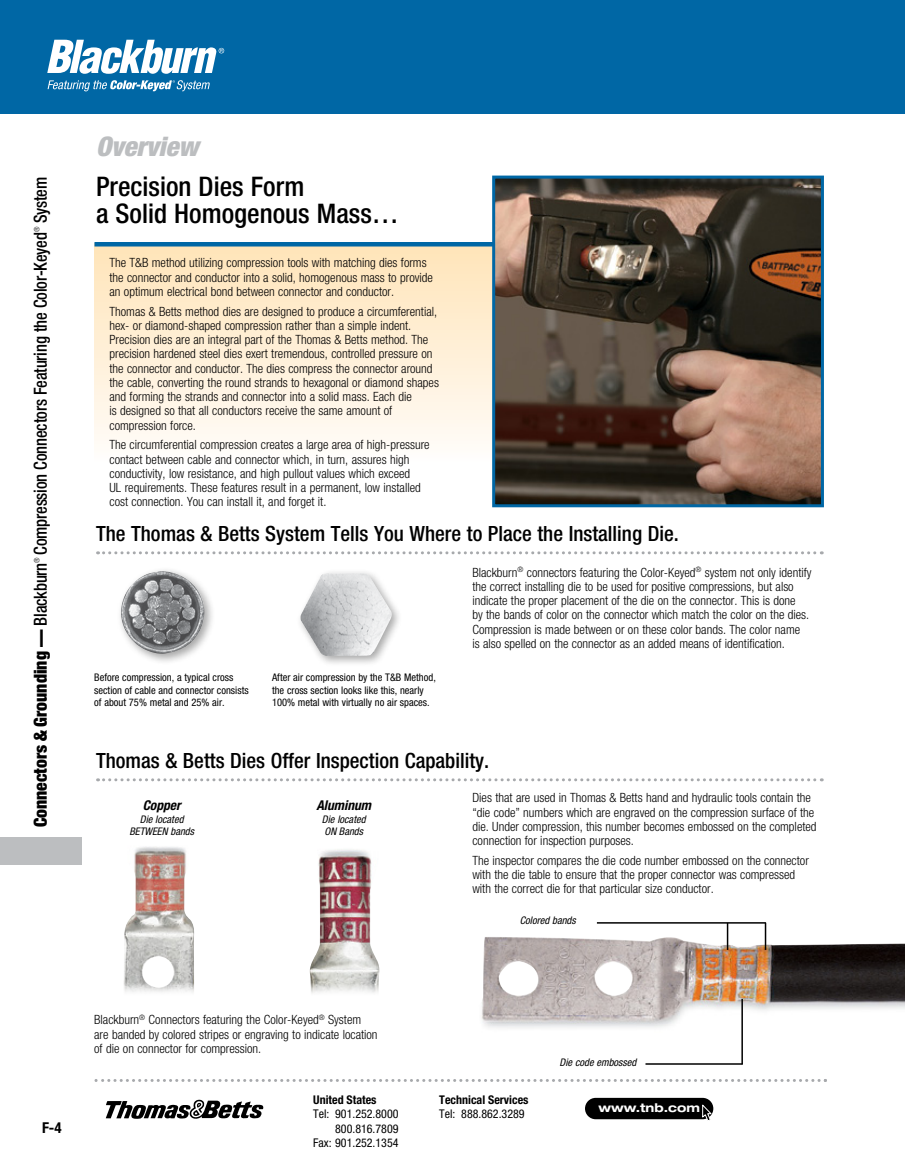
<style>
.page{position:relative;width:905px;height:1175px;background:#fff}
.page>*{position:absolute;margin:0;border:0;box-sizing:border-box;transform-origin:0 0}
.t1{font:500 condensed 27px/27px "Helvetica Neue LT Std";color:#000}
.t2{font:italic 900 condensed 27px "Helvetica Neue LT Std";color:#bcbec0}
.t3{font:500 condensed 21px "Helvetica Neue LT Std";color:#000}
.t4{font:500 condensed 18px "Helvetica Neue LT Std";letter-spacing:-.01em;color:#000;scale:.92 1}
.t5{font:700 condensed 15px "Helvetica Neue LT Std";color:#000}
.t6{font:italic 700 condensed 13.5px "Helvetica Neue LT Std";color:#000}
.t7{font:300 condensed 12.75px/14.2px "Helvetica Neue LT Std";color:#000}
.t8{font:condensed 12px/14.4px "Helvetica Neue LT Std";color:#000;text-align:right}
.t9{font:700 condensed 12px "Helvetica Neue LT Std";color:#000}
.t10{font:700 expanded 12px "Helvetica Neue";color:#fff}
.t11{font:condensed 10.5px/12.6px "Helvetica Neue LT Std";color:#000}
.t12{font:italic condensed 10.5px/12.6px "Helvetica Neue LT Std";color:#000}
.t13{font:300 condensed 7.5px "Helvetica Neue LT Std";color:#000;scale:.92 1}
.s1{font-weight:900}
</style>
<div class="page">
<div style="left:0;top:0;width:904px;height:114px;background:#0067a5"></div>
<svg style="left:94px;top:1079px;width:732px;height:3px"></svg>
<svg style="left:106px;top:1099px;width:157px;height:19px"></svg>
<div style="left:585px;top:1097px;width:128px;height:22px;background:#000;border-radius:11px"></div>
<svg style="left:701px;top:1103px;width:11px;height:18px"></svg>
<div style="left:0;top:837px;width:81px;height:27px;background:#bcbec0"></div>
<svg style="left:47px;top:40px;width:177px;height:34px"></svg>
<svg style="left:48px;top:80px;width:162px;height:11px"></svg>
<div style="left:94px;top:244px;width:449px;height:217px;background:linear-gradient(to bottom,#fae2b7,#fffefa)"></div>
<hr style="left:94px;top:242px;width:417px;height:4px;background:#0067a5">
<svg style="left:98px;top:551px;width:724px;height:3px"></svg>
<svg style="left:98px;top:778px;width:724px;height:3px"></svg>
<div style="left:116px;top:567px;width:100px;height:98px;background:#000;opacity:.35"></div>
<img style="left:120px;top:571px;width:85px;height:83px">
<div style="left:296px;top:568px;width:107px;height:99px;background:#000;opacity:.35"></div>
<img style="left:300px;top:573px;width:92px;height:83px">
<img style="left:481px;top:936px;width:423px;height:92px">
<hr style="left:726px;top:922px;width:2px;height:28px;background:#000">
<hr style="left:764px;top:922px;width:2px;height:28px;background:#000">
<hr style="left:741px;top:999px;width:2px;height:65px;background:#000">
<hr style="left:597px;top:922px;width:168px;height:1px;background:#000">
<hr style="left:645px;top:1063px;width:97px;height:1px;background:#000">
<img style="left:309px;top:849px;width:70px;height:144px">
<img style="left:124px;top:846px;width:70px;height:146px">
<img style="left:496px;top:180px;width:324px;height:323px">
<div style="left:492px;top:176px;width:332px;height:331px;border:3px solid #0067a5"></div>
<h3 class="t4" style="left:30px;top:223px;width:52px;rotate:-90deg">System</h3>
<p class="t13" style="left:32px;top:232px;width:7px;rotate:-90deg">®</p>
<h3 class="t4" style="left:30px;top:827px;width:648px;rotate:-90deg"><span class="s1">Connectors &amp; Grounding —</span> Blackburn Compression Connectors Featuring the Color-Keyed</h3>
<p class="t13" style="left:32px;top:563px;width:7px;rotate:-90deg">®</p>
<h1 class="t2" style="left:96px;top:130px;width:104px">Overview</h1>
<p class="t1" style="left:96px;top:173px;width:304px">Precision Dies Form<br>a Solid Homogenous Mass…</p>
<p class="t7" style="left:109px;top:256px;width:325px">The T&amp;B method utilizing compression tools with matching dies forms the connector and conductor into a solid, homogenous mass to provide an optimum electrical bond between connector and conductor.</p>
<p class="t7" style="left:109px;top:304px;width:331px">Thomas &amp; Betts method dies are designed to produce a circumferential, hex- or diamond-shaped compression rather than a simple indent.<br>Precision dies are an integral part of the Thomas &amp; Betts method. The precision hardened steel dies exert tremendous, controlled pressure on the connector and conductor. The dies compress the connector around the cable, converting the round strands to hexagonal or diamond shapes and forming the strands and connector into a solid mass. Each die<br>is designed so that all conductors receive the same amount of compression force.</p>
<p class="t7" style="left:109px;top:437px;width:322px">The circumferential compression creates a large area of high-pressure contact between cable and connector which, in turn, assures high conductivity, low resistance, and high pullout values which exceed<br>UL requirements. These features result in a permanent, low installed cost connection. You can install it, and forget it.</p>
<p class="t3" style="left:96px;top:520px;width:584px">The Thomas &amp; Betts System Tells You Where to Place the Installing Die.</p>
<p class="t11" style="left:94px;top:671px;width:156px">Before compression, a typical cross section of cable and connector consists of about 75% metal and 25% air.</p>
<p class="t11" style="left:272px;top:671px;width:165px">After air compression by the T&amp;B Method, the cross section looks like this, nearly<br>100% metal with virtually no air spaces.</p>
<p class="t7" style="left:472px;top:565px;width:340px">Blackburn<sup>®</sup> connectors featuring the Color-Keyed<sup>®</sup> system not only identify the correct installing die to be used for positive compressions, but also indicate the proper placement of the die on the connector. This is done<br>by the bands of color on the connector which match the color on the dies.<br>Compression is made between or on these color bands. The color name<br>is also spelled on the connector as an added means of identification.</p>
<p class="t3" style="left:96px;top:747px;width:394px">Thomas &amp; Betts Dies Offer Inspection Capability.</p>
<p class="t6" style="left:143px;top:797px;width:39px">Copper</p>
<p class="t12" style="left:129px;top:813px;width:66px;text-align:center">Die located<br>BETWEEN bands</p>
<p class="t6" style="left:316px;top:797px;width:56px">Aluminum</p>
<p class="t12" style="left:322px;top:813px;width:45px">Die located<br>ON Bands</p>
<p class="t7" style="left:472px;top:790px;width:345px">Dies that are used in Thomas &amp; Betts hand and hydraulic tools contain the “die code” numbers which are engraved on the compression surface of the die. Under compression, this number becomes embossed on the completed connection for inspection purposes.</p>
<p class="t7" style="left:472px;top:853px;width:338px">The inspector compares the die code number embossed on the connector with the die table to ensure that the proper connector was compressed with the correct die for that particular size conductor.</p>
<p class="t12" style="left:520px;top:914px;width:57px">Colored bands</p>
<p class="t5" style="left:42px;top:1118px;width:21px">F-4</p>
<p class="t7" style="left:94px;top:1012px;width:285px">Blackburn<sup>®</sup> Connectors featuring the Color-Keyed<sup>®</sup> System are banded by colored stripes or engraving to indicate location of die on connector for compression.</p>
<p class="t9" style="left:313px;top:1092px;width:65px">United States</p>
<p class="t8" style="left:313px;top:1106px;width:87px">Tel: 901.252.8000<br>800.816.7809<br>Fax: 901.252.1354</p>
<p class="t9" style="left:439px;top:1092px;width:91px">Technical Services</p>
<p class="t8" style="left:439px;top:1106px;width:87px">Tel: 888.862.3289</p>
<p class="t12" style="left:559px;top:1056px;width:78px">Die code embossed</p>
<p class="t10" style="left:598px;top:1100px;width:103px">www.tnb.com</p>
</div>
